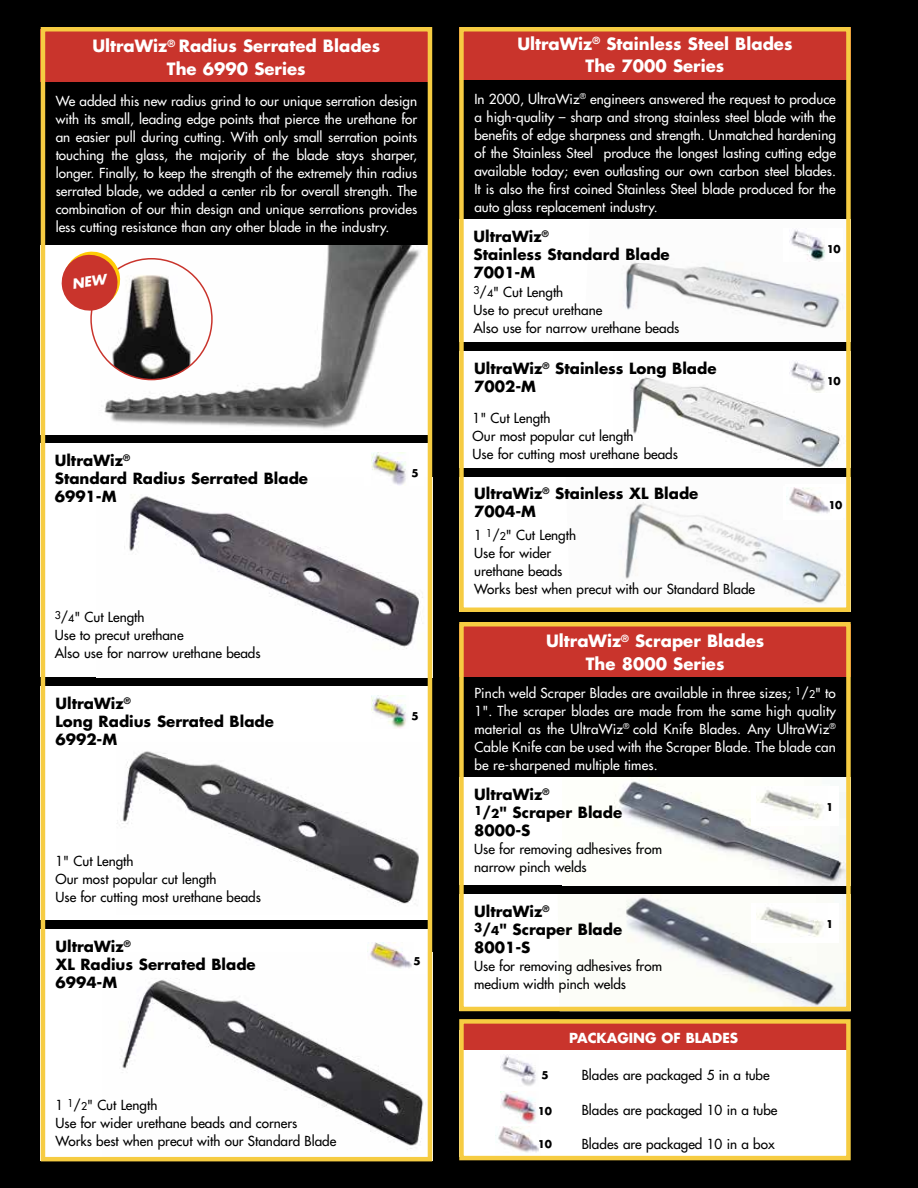
<style>
.page{position:relative;width:918px;height:1188px;background:#000}
.page>*{position:absolute;margin:0;border:0;box-sizing:border-box;transform-origin:0 0}
.t1{font:700 16.5px/22.5px "Futura";color:#fff;text-align:center}
.t2{font:700 15px/18px "Futura";color:#000}
.t3{font:13.5px/18px "Futura";color:#fff;text-align:justify}
.t4{font:13.5px/18px "Futura";color:#000}
.t5{font:700 13.5px "Futura";color:#fff}
.t6{font:700 10.5px "Futura";letter-spacing:-.05em;color:#000}
.s1{font-size:10.5px}
.s2{font-size:12px}
</style>
<div class="page">
<div style="left:459px;top:219px;width:392px;height:123px;background:#fff"></div>
<img style="left:623px;top:259px;width:220px;height:69px">
<div style="left:459px;top:351px;width:392px;height:117px;background:#fff"></div>
<img style="left:630px;top:376px;width:210px;height:92px">
<div style="left:459px;top:477px;width:392px;height:135px;background:#fff"></div>
<img style="left:622px;top:502px;width:219px;height:102px">
<div style="left:783px;top:486px;width:60px;height:34px;background:#fff"></div>
<div style="left:783px;top:360px;width:60px;height:34px;background:#fff"></div>
<img style="left:790px;top:362px;width:35px;height:31px">
<div style="left:783px;top:228px;width:60px;height:34px;background:#fff"></div>
<img style="left:790px;top:230px;width:35px;height:31px">
<div style="left:459px;top:27px;width:392px;height:52px;background:#c9342c"></div>
<div style="left:459px;top:624px;width:392px;height:52px;background:#c9342c"></div>
<div style="left:459px;top:777px;width:392px;height:108px;background:#fff"></div>
<img style="left:614px;top:777px;width:232px;height:108px">
<div style="left:459px;top:894px;width:392px;height:117px;background:#fff"></div>
<img style="left:626px;top:894px;width:220px;height:112px">
<div style="left:751px;top:786px;width:88px;height:40px;background:#fff"></div>
<img style="left:756px;top:790px;width:68px;height:30px">
<div style="left:751px;top:903px;width:88px;height:40px;background:#fff"></div>
<img style="left:756px;top:907px;width:68px;height:30px">
<img style="left:786px;top:487px;width:44px;height:27px">
<div style="left:459px;top:1031px;width:389px;height:126px;background:#fff"></div>
<div style="left:461px;top:1023px;width:387px;height:27px;background:#c9342c"></div>
<img style="left:498px;top:1127px;width:41px;height:26px">
<img style="left:501px;top:1091px;width:35px;height:33px">
<img style="left:501px;top:1056px;width:35px;height:30px">
<div style="left:40px;top:443px;width:392px;height:234px;background:#fff"></div>
<img style="left:124px;top:496px;width:299px;height:153px">
<div style="left:40px;top:686px;width:392px;height:234px;background:#fff"></div>
<img style="left:122px;top:751px;width:297px;height:153px">
<div style="left:40px;top:929px;width:392px;height:232px;background:#fff"></div>
<img style="left:121px;top:980px;width:303px;height:170px">
<img style="left:371px;top:696px;width:35px;height:32px">
<img style="left:371px;top:453px;width:35px;height:32px">
<div style="left:41px;top:29px;width:391px;height:53px;background:#c9342c"></div>
<div style="left:41px;top:245px;width:389px;height:189px;background:#fff"></div>
<img style="left:91px;top:245px;width:329px;height:184px">
<img style="left:370px;top:943px;width:42px;height:26px">
<img style="left:91px;top:259px;width:121px;height:121px;border-radius:60px">
<div style="left:459px;top:27px;width:392px;height:585px;border:4px solid #f6cc42"></div>
<div style="left:41px;top:27px;width:391px;height:1134px;border:4px solid #f6cc42"></div>
<div style="left:459px;top:622px;width:392px;height:389px;border:4px solid #f6cc42"></div>
<div style="left:459px;top:1019px;width:392px;height:141px;border:4px solid #f6cc42"></div>
<svg style="left:61px;top:250px;width:61px;height:62px"></svg>
<p class="t1" style="left:92px;top:34px;width:289px">UltraWiz<sup>®</sup> Radius Serrated Blades<br>The 6990 Series</p>
<p class="t3" style="left:56px;top:92px;width:363px">We added this new radius grind to our unique serration design with its small, leading edge points that pierce the urethane for an easier pull during cutting. With only small serration points touching the glass, the majority of the blade stays sharper, longer. Finally, to keep the strength of the extremely thin radius serrated blade, we added a center rib for overall strength. The combination of our thin design and unique serrations provides less cutting resistance than any other blade in the industry.</p>
<p class="t2" style="left:55px;top:451px;width:255px">UltraWiz<sup>®<br></sup>Standard Radius Serrated Blade<br>6991-M</p>
<p class="t4" style="left:55px;top:608px;width:207px"><sup>3</sup>/<span class="s1">4</span>" Cut Length<br>Use to precut urethane<br>Also use for narrow urethane beads</p>
<p class="t2" style="left:56px;top:694px;width:220px">UltraWiz<sup>®<br></sup>Long Radius Serrated Blade<br>6992-M</p>
<p class="t4" style="left:56px;top:852px;width:207px">1" Cut Length<br>Our most popular cut length<br>Use for cutting most urethane beads</p>
<p class="t2" style="left:56px;top:937px;width:202px">UltraWiz<sup>®<br></sup>XL Radius Serrated Blade<br>6994-M</p>
<p class="t4" style="left:55px;top:1096px;width:282px">1 <sup>1</sup>/<span class="s1">2</span>" Cut Length<br>Use for wider urethane beads and corners<br>Works best when precut with our Standard Blade</p>
<p class="t6" style="left:412px;top:466px;width:9px">5</p>
<p class="t6" style="left:412px;top:709px;width:9px">5</p>
<p class="t6" style="left:413px;top:953px;width:9px">5</p>
<p class="t1" style="left:517px;top:32px;width:277px">UltraWiz<sup>®</sup> Stainless Steel Blades<br>The 7000 Series</p>
<p class="t3" style="left:474px;top:90px;width:363px">In 2000, UltraWiz<sup>®</sup> engineers answered the request to produce a high-quality – sharp and strong stainless steel blade with the benefits of edge sharpness and strength. Unmatched hardening of the Stainless Steel produce the longest lasting cutting edge available today; even outlasting our own carbon steel blades.<br>It is also the first coined Stainless Steel blade produced for the auto glass replacement industry.</p>
<p class="t2" style="left:473px;top:227px;width:198px">UltraWiz<sup>®<br></sup>Stainless Standard Blade<br>7001-M</p>
<p class="t4" style="left:474px;top:283px;width:207px"><sup>3</sup>/<span class="s1">4</span>" Cut Length<br>Use to precut urethane<br>Also use for narrow urethane beads</p>
<p class="t2" style="left:474px;top:358px;width:244px">UltraWiz<sup>®</sup> Stainless Long Blade<br>7002-M</p>
<p class="t4" style="left:473px;top:409px;width:207px">1" Cut Length<br>Our most popular cut length<br>Use for cutting most urethane beads</p>
<p class="t2" style="left:474px;top:484px;width:226px">UltraWiz<sup>®</sup> Stainless XL Blade<br>7004-M</p>
<p class="t4" style="left:474px;top:526px;width:282px">1 <sup>1</sup>/<span class="s1">2</span>" Cut Length<br>Use for wider<br>urethane beads<br>Works best when precut with our Standard Blade</p>
<p class="t1" style="left:546px;top:629px;width:220px">UltraWiz<sup>®</sup> Scraper Blades<br>The 8000 Series</p>
<p class="t6" style="left:827px;top:242px;width:15px">10</p>
<p class="t6" style="left:827px;top:374px;width:15px">10</p>
<p class="t6" style="left:829px;top:498px;width:15px">10</p>
<p class="t3" style="left:474px;top:684px;width:363px">Pinch weld Scraper Blades are available in three sizes; <sup>1</sup>/<span class="s1">2</span>" to 1". The scraper blades are made from the same high quality material as the UltraWiz<sup>®</sup> cold Knife Blades. Any UltraWiz<sup>® </sup>Cable Knife can be used with the Scraper Blade. The blade can be re-sharpened multiple times.</p>
<p class="t2" style="left:474px;top:785px;width:149px">UltraWiz<sup>®<br></sup><sup>1</sup>/<span class="s2">2</span>" Scraper Blade<br>8000-S</p>
<p class="t4" style="left:474px;top:840px;width:189px">Use for removing adhesives from narrow pinch welds</p>
<p class="t2" style="left:474px;top:902px;width:149px">UltraWiz<sup>®<br></sup><sup>3</sup>/<span class="s2">4</span>" Scraper Blade<br>8001-S</p>
<p class="t4" style="left:474px;top:957px;width:189px">Use for removing adhesives from medium width pinch welds</p>
<p class="t6" style="left:541px;top:1067px;width:9px">5</p>
<p class="t6" style="left:538px;top:1104px;width:15px">10</p>
<p class="t5" style="left:569px;top:1029px;width:170px">PACKAGING OF BLADES</p>
<p class="t4" style="left:582px;top:1066px;width:189px">Blades are packaged 5 in a tube</p>
<p class="t4" style="left:582px;top:1101px;width:197px">Blades are packaged 10 in a tube</p>
<p class="t6" style="left:538px;top:1137px;width:15px">10</p>
<p class="t4" style="left:582px;top:1135px;width:194px">Blades are packaged 10 in a box</p>
<p class="t6" style="left:826px;top:800px;width:9px">1</p>
<p class="t6" style="left:826px;top:917px;width:9px">1</p>
</div>
